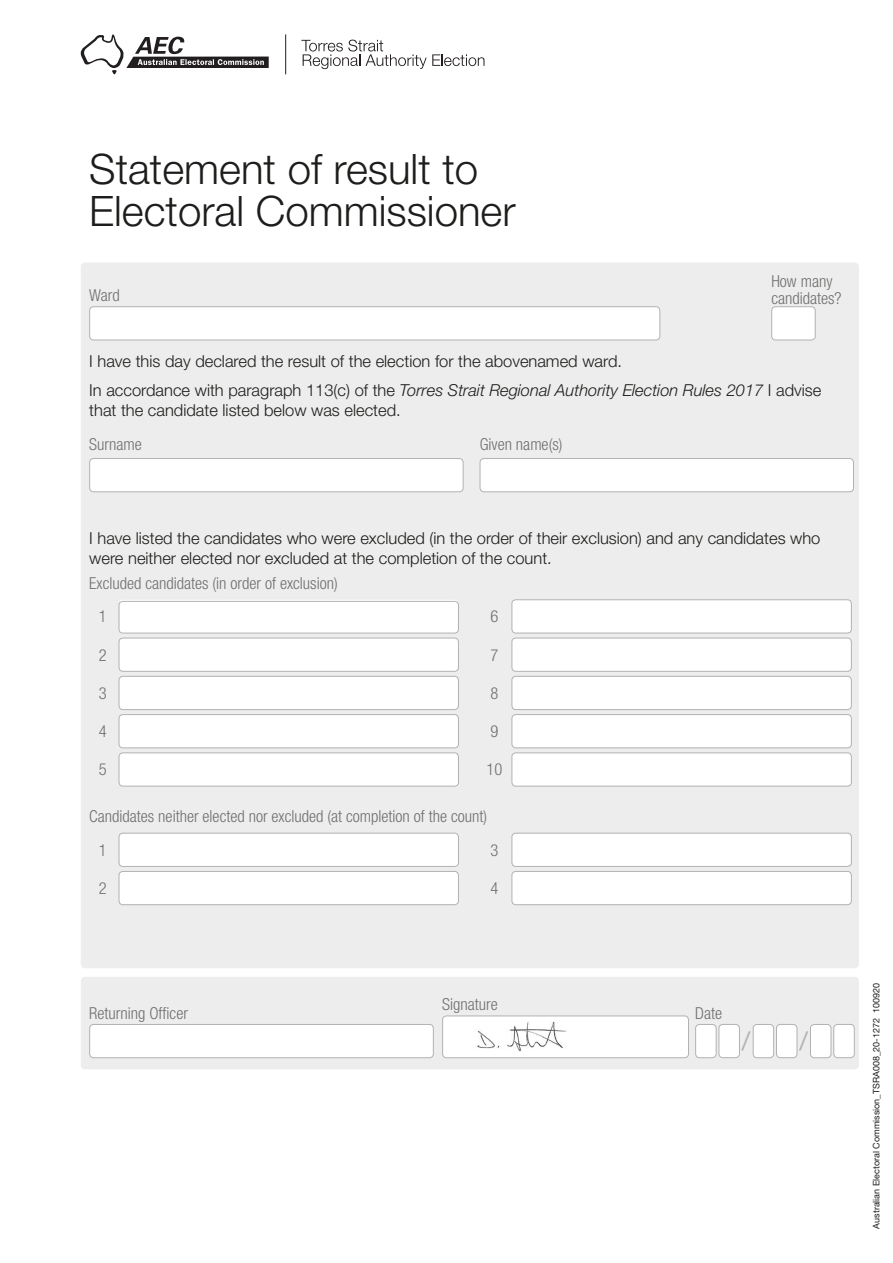
<style>
.page{position:relative;width:893px;height:1263px;background:#fff}
.page>*{position:absolute;margin:0;border:0;box-sizing:border-box;transform-origin:0 0}
.Body{font:300 42px/42px "Helvetica Neue LT Std";color:#1d1d1b}
.Field_pre-fill{font:25.5px "Helvetica Neue LT Std";color:#b2b2b2}
.Core{font:300 16.5px/19.8px "Helvetica Neue LT Std";color:#1d1d1b}
.Prompt{font:300 condensed 16.5px/16.5px "Helvetica Neue LT Std";color:#70706f}
.t1{font:9px "Helvetica Neue LT Std";color:#1d1d1b}
.s1{font-style:italic}
</style>
<div class="page">
<svg style="left:301px;top:40px;width:183px;height:29px"></svg>
<svg style="left:80px;top:34px;width:189px;height:41px"></svg>
<hr style="left:285px;top:34px;width:1px;height:40px;background:#221e1f">
<div style="left:81px;top:262px;width:778px;height:706px;background:#ededed;border-radius:4px"></div>
<div style="left:90px;top:307px;width:570px;height:33px;background:#fff;border-radius:4px"></div>
<div style="left:89px;top:306px;width:571px;height:34px;border:1px solid #b2b2b2;border-radius:4px"></div>
<div style="left:772px;top:307px;width:43px;height:33px;background:#fff;border-radius:4px"></div>
<div style="left:771px;top:306px;width:45px;height:34px;border:1px solid #b2b2b2;border-radius:4px"></div>
<div style="left:90px;top:458px;width:373px;height:34px;background:#fff;border-radius:4px"></div>
<div style="left:89px;top:458px;width:374px;height:34px;border:1px solid #b2b2b2;border-radius:4px"></div>
<div style="left:480px;top:458px;width:373px;height:34px;background:#fff;border-radius:4px"></div>
<div style="left:480px;top:458px;width:374px;height:34px;border:1px solid #b2b2b2;border-radius:4px"></div>
<div style="left:119px;top:600px;width:339px;height:33px;background:#fff;border-radius:4px"></div>
<div style="left:119px;top:601px;width:340px;height:32px;border:1px solid #b2b2b2;border-radius:4px"></div>
<div style="left:512px;top:600px;width:339px;height:33px;background:#fff;border-radius:4px"></div>
<div style="left:512px;top:599px;width:340px;height:34px;border:1px solid #b2b2b2;border-radius:4px"></div>
<div style="left:119px;top:638px;width:339px;height:33px;background:#fff;border-radius:4px"></div>
<div style="left:119px;top:638px;width:340px;height:34px;border:1px solid #b2b2b2;border-radius:4px"></div>
<div style="left:512px;top:638px;width:339px;height:33px;background:#fff;border-radius:4px"></div>
<div style="left:512px;top:638px;width:340px;height:34px;border:1px solid #b2b2b2;border-radius:4px"></div>
<div style="left:119px;top:676px;width:339px;height:34px;background:#fff;border-radius:4px"></div>
<div style="left:119px;top:676px;width:340px;height:34px;border:1px solid #b2b2b2;border-radius:4px"></div>
<div style="left:512px;top:676px;width:339px;height:34px;background:#fff;border-radius:4px"></div>
<div style="left:512px;top:676px;width:340px;height:34px;border:1px solid #b2b2b2;border-radius:4px"></div>
<div style="left:119px;top:715px;width:339px;height:33px;background:#fff;border-radius:4px"></div>
<div style="left:119px;top:714px;width:340px;height:34px;border:1px solid #b2b2b2;border-radius:4px"></div>
<div style="left:512px;top:715px;width:339px;height:33px;background:#fff;border-radius:4px"></div>
<div style="left:512px;top:714px;width:340px;height:34px;border:1px solid #b2b2b2;border-radius:4px"></div>
<div style="left:119px;top:753px;width:339px;height:33px;background:#fff;border-radius:4px"></div>
<div style="left:119px;top:752px;width:340px;height:34px;border:1px solid #b2b2b2;border-radius:4px"></div>
<div style="left:512px;top:753px;width:339px;height:33px;background:#fff;border-radius:4px"></div>
<div style="left:512px;top:752px;width:340px;height:34px;border:1px solid #b2b2b2;border-radius:4px"></div>
<div style="left:119px;top:833px;width:339px;height:33px;background:#fff;border-radius:4px"></div>
<div style="left:119px;top:833px;width:340px;height:34px;border:1px solid #b2b2b2;border-radius:4px"></div>
<div style="left:512px;top:833px;width:339px;height:33px;background:#fff;border-radius:4px"></div>
<div style="left:512px;top:833px;width:340px;height:34px;border:1px solid #b2b2b2;border-radius:4px"></div>
<div style="left:119px;top:871px;width:339px;height:34px;background:#fff;border-radius:4px"></div>
<div style="left:119px;top:871px;width:340px;height:34px;border:1px solid #b2b2b2;border-radius:4px"></div>
<div style="left:512px;top:871px;width:339px;height:34px;background:#fff;border-radius:4px"></div>
<div style="left:512px;top:871px;width:340px;height:34px;border:1px solid #b2b2b2;border-radius:4px"></div>
<div style="left:81px;top:977px;width:778px;height:92px;background:#ededed;border-radius:4px"></div>
<div style="left:90px;top:1024px;width:343px;height:34px;background:#fff;border-radius:4px"></div>
<div style="left:89px;top:1024px;width:345px;height:34px;border:1px solid #b2b2b2;border-radius:4px"></div>
<div style="left:443px;top:1016px;width:245px;height:42px;background:#fff;border-radius:4px"></div>
<div style="left:442px;top:1015px;width:247px;height:43px;border:1px solid #b2b2b2;border-radius:4px"></div>
<div style="left:696px;top:1024px;width:20px;height:34px;background:#fff;border-radius:4px"></div>
<div style="left:695px;top:1024px;width:21px;height:34px;border:1px solid #b2b2b2;border-radius:4px"></div>
<div style="left:719px;top:1024px;width:20px;height:34px;background:#fff;border-radius:4px"></div>
<div style="left:719px;top:1024px;width:21px;height:34px;border:1px solid #b2b2b2;border-radius:4px"></div>
<div style="left:753px;top:1024px;width:21px;height:34px;background:#fff;border-radius:4px"></div>
<div style="left:753px;top:1024px;width:21px;height:34px;border:1px solid #b2b2b2;border-radius:4px"></div>
<div style="left:776px;top:1024px;width:21px;height:34px;background:#fff;border-radius:4px"></div>
<div style="left:776px;top:1024px;width:21px;height:34px;border:1px solid #b2b2b2;border-radius:4px"></div>
<div style="left:810px;top:1024px;width:21px;height:34px;background:#fff;border-radius:4px"></div>
<div style="left:810px;top:1024px;width:21px;height:34px;border:1px solid #b2b2b2;border-radius:4px"></div>
<div style="left:834px;top:1024px;width:20px;height:34px;background:#fff;border-radius:4px"></div>
<div style="left:833px;top:1024px;width:22px;height:34px;border:1px solid #b2b2b2;border-radius:4px"></div>
<img style="left:477px;top:1021px;width:90px;height:31px">
<p class="Body" style="left:89px;top:147px;width:428px">Statement of result to<br>Electoral Commissioner</p>
<p class="Prompt" style="left:89px;top:287px;width:32px">Ward</p>
<p class="Prompt" style="left:771px;top:273px;width:72px">How many candidates?</p>
<p class="Core" style="left:89px;top:351px;width:534px">I have this day declared the result of the election for the abovenamed ward.</p>
<p class="Core" style="left:89px;top:380px;width:734px">In accordance with paragraph 113(c) of the <span class="s1">Torres Strait Regional Authority Election Rules 2017</span> I advise that the candidate listed below was elected.</p>
<p class="Prompt" style="left:89px;top:436px;width:54px">Surname</p>
<p class="Prompt" style="left:480px;top:436px;width:84px">Given name(s)</p>
<p class="Core" style="left:89px;top:528px;width:733px">I have listed the candidates who were excluded (in the order of their exclusion) and any candidates who were neither elected nor excluded at the completion of the count.</p>
<p class="Prompt" style="left:89px;top:574px;width:250px">Excluded candidates (in order of exclusion)</p>
<p class="Prompt" style="left:99px;top:608px;width:9px">1</p>
<p class="Prompt" style="left:491px;top:608px;width:9px">6</p>
<p class="Prompt" style="left:99px;top:646px;width:9px">2</p>
<p class="Prompt" style="left:491px;top:646px;width:9px">7</p>
<p class="Prompt" style="left:99px;top:685px;width:9px">3</p>
<p class="Prompt" style="left:491px;top:685px;width:9px">8</p>
<p class="Prompt" style="left:99px;top:723px;width:9px">4</p>
<p class="Prompt" style="left:491px;top:723px;width:9px">9</p>
<p class="Prompt" style="left:99px;top:761px;width:9px">5</p>
<p class="Prompt" style="left:487px;top:761px;width:17px">10</p>
<p class="Prompt" style="left:89px;top:808px;width:399px">Candidates neither elected nor excluded (at completion of the count)</p>
<p class="Prompt" style="left:99px;top:841px;width:9px">1</p>
<p class="Prompt" style="left:491px;top:841px;width:9px">3</p>
<p class="Prompt" style="left:99px;top:880px;width:9px">2</p>
<p class="Prompt" style="left:491px;top:880px;width:9px">4</p>
<p class="Prompt" style="left:89px;top:1004px;width:100px">Returning Officer</p>
<p class="Prompt" style="left:442px;top:996px;width:57px">Signature</p>
<p class="Prompt" style="left:695px;top:1004px;width:28px">Date</p>
<p class="Field_pre-fill" style="left:742px;top:1026px;width:10px">/</p>
<p class="Field_pre-fill" style="left:799px;top:1026px;width:10px">/</p>
<p class="t1" style="left:871px;top:1228px;width:247px;rotate:-90deg">Australian Electoral Commission_TSRA008_20-1272 100920</p>
</div>
